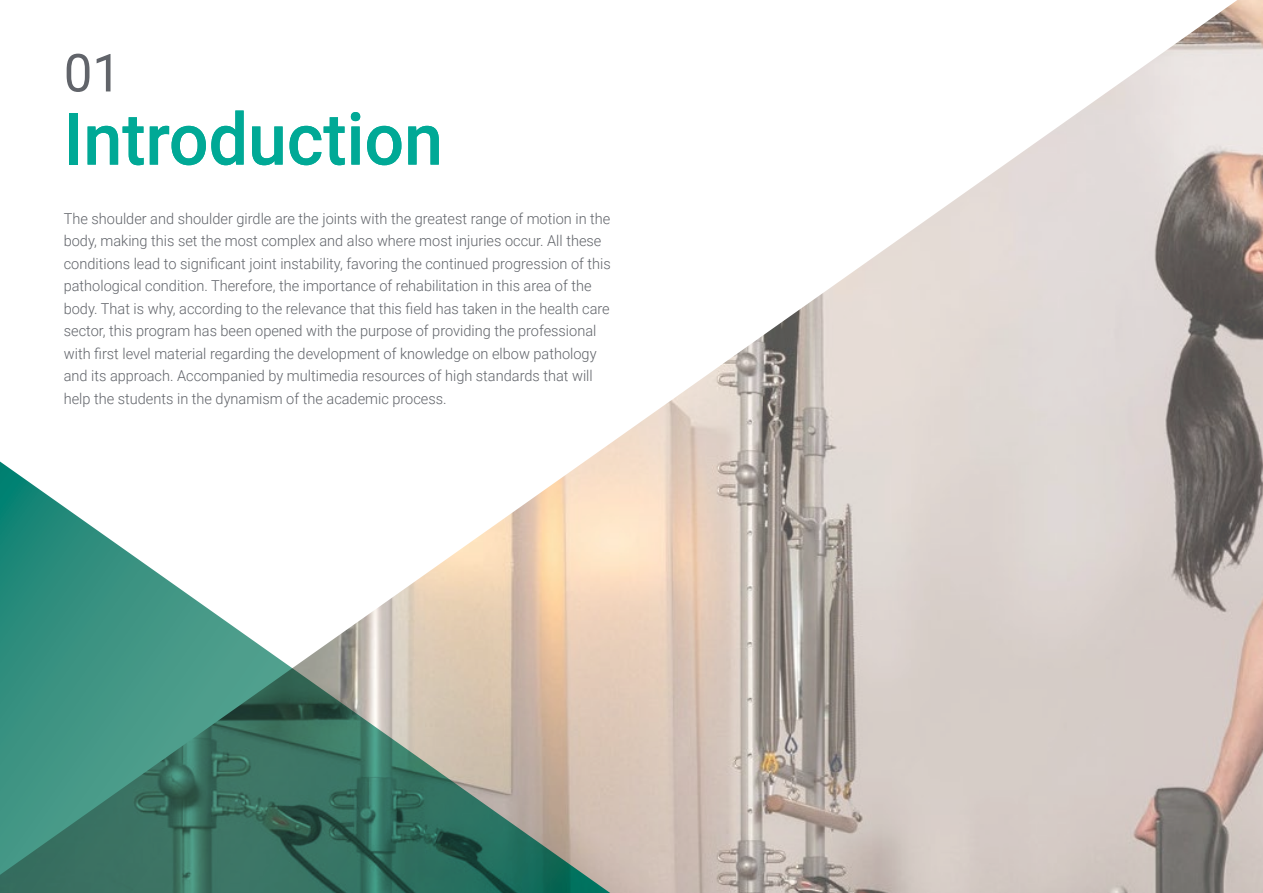
<style>
.page{position:relative;width:1263px;height:893px;background:#fff}
.page>*{position:absolute;margin:0;border:0;box-sizing:border-box;transform-origin:0 0}
.t1{font:500 72px "Roboto";color:#00a996}
.t2{font:52.5px "Roboto";color:#61646a}
.t3{font:300 15px/22.5px "Roboto";color:#61646a}
</style>
<div class="page">
<img style="left:607px;top:0;width:656px;height:893px">
<svg style="left:0;top:446px;width:640px;height:447px"></svg>
<h2 class="t2" style="left:64px;top:36px;width:59px">01</h2>
<h1 class="t1" style="left:64px;top:89px;width:381px">Introduction</h1>
<p class="t3" style="left:64px;top:207px;width:549px">The shoulder and shoulder girdle are the joints with the greatest range of motion in the body, making this set the most complex and also where most injuries occur. All these conditions lead to significant joint instability, favoring the continued progression of this pathological condition. Therefore, the importance of rehabilitation in this area of the body. That is why, according to the relevance that this field has taken in the health care sector, this program has been opened with the purpose of providing the professional with first level material regarding the development of knowledge on elbow pathology and its approach. Accompanied by multimedia resources of high standards that will help the students in the dynamism of the academic process.</p>
</div>
